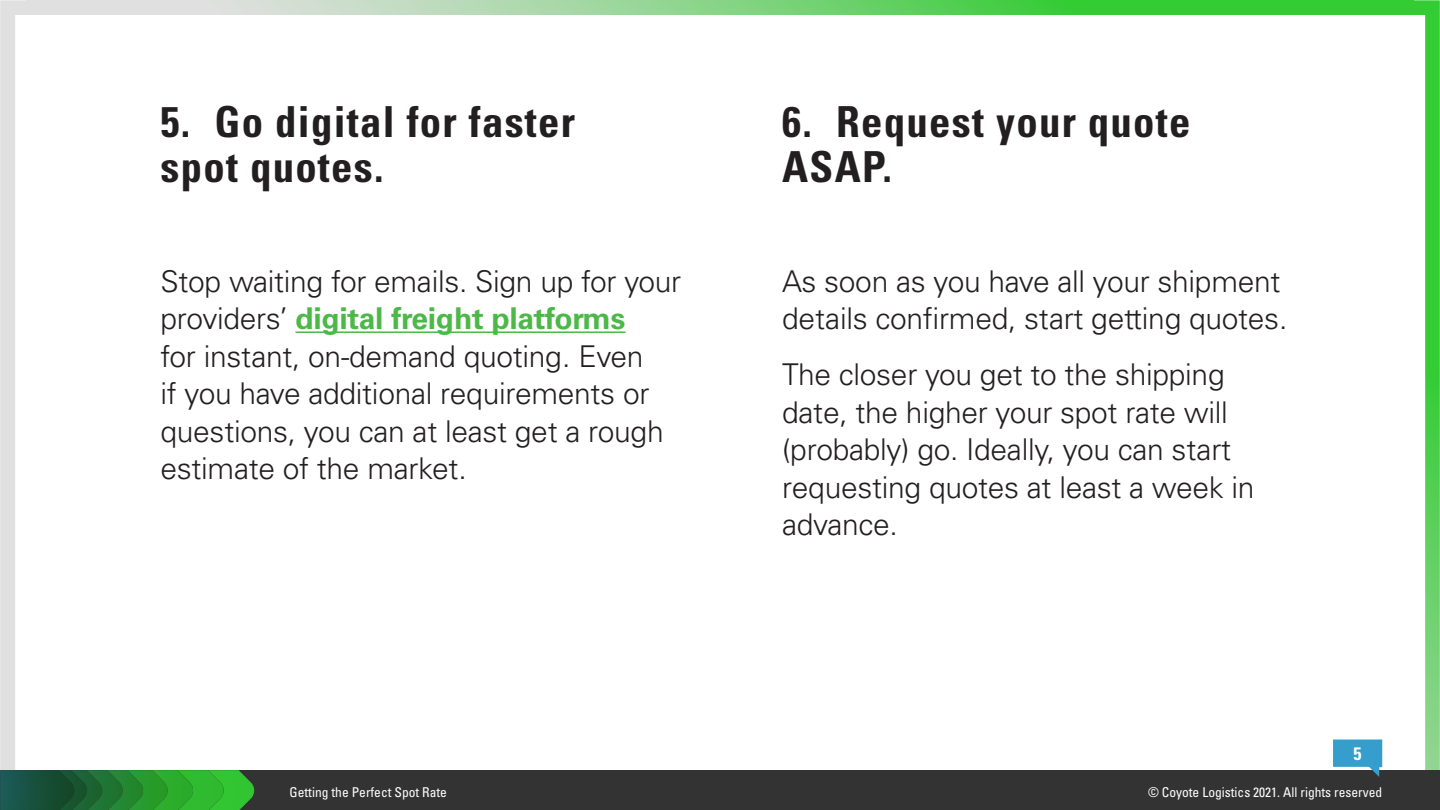
<style>
.page{position:relative;width:1440px;height:810px;background:#fff}
.page>*{position:absolute;margin:0;border:0;box-sizing:border-box;transform-origin:0 0}
.t1{font:700 condensed 42.75px/45px "Univers LT Pro";letter-spacing:.03em;color:#231f20}
.t2{font:300 30px/37.5px "Univers LT Std";letter-spacing:-.01em;color:#231f20}
.t3{font:700 condensed 18px "Univers LT Pro";color:#fff}
.t4{font:condensed 13.5px "Univers LT Std";color:#fff}
.s1{font-weight:700;color:#4cb848}
</style>
<div class="page">
<img style="left:1414px;top:0;width:26px;height:770px">
<img style="left:26px;top:0;width:1388px;height:15px">
<div style="left:0;top:770px;width:1440px;height:40px;background:#333"></div>
<img style="left:225px;top:770px;width:29px;height:40px">
<img style="left:194px;top:770px;width:31px;height:40px">
<img style="left:169px;top:770px;width:25px;height:40px">
<img style="left:144px;top:770px;width:25px;height:40px">
<img style="left:124px;top:770px;width:20px;height:40px">
<img style="left:103px;top:770px;width:21px;height:40px">
<img style="left:76px;top:770px;width:27px;height:40px">
<img style="left:0;top:770px;width:76px;height:40px">
<svg style="left:1333px;top:740px;width:49px;height:37px"></svg>
<hr style="left:295px;top:331px;width:331px;height:2px;background:#4cb848">
<p class="t1" style="left:160px;top:100px;width:416px">5. Go digital for faster spot quotes.</p>
<p class="t2" style="left:160px;top:262px;width:522px">Stop waiting for emails. Sign up for your providers’ <span class="s1">digital freight platforms<br></span>for instant, on-demand quoting. Even<br>if you have additional requirements or questions, you can at least get a rough estimate of the market.</p>
<p class="t4" style="left:290px;top:783px;width:159px">Getting the Perfect Spot Rate</p>
<p class="t1" style="left:782px;top:100px;width:410px">6. Request your quote<br>ASAP.</p>
<p class="t2" style="left:782px;top:262px;width:507px">As soon as you have all your shipment details confirmed, start getting quotes.</p>
<p class="t2" style="left:782px;top:356px;width:474px">The closer you get to the shipping date, the higher your spot rate will (probably) go. Ideally, you can start requesting quotes at least a week in advance.</p>
<p class="t3" style="left:1354px;top:742px;width:9px">5</p>
<p class="t4" style="left:1148px;top:783px;width:236px">© Coyote Logistics 2021. All rights reserved</p>
</div>
